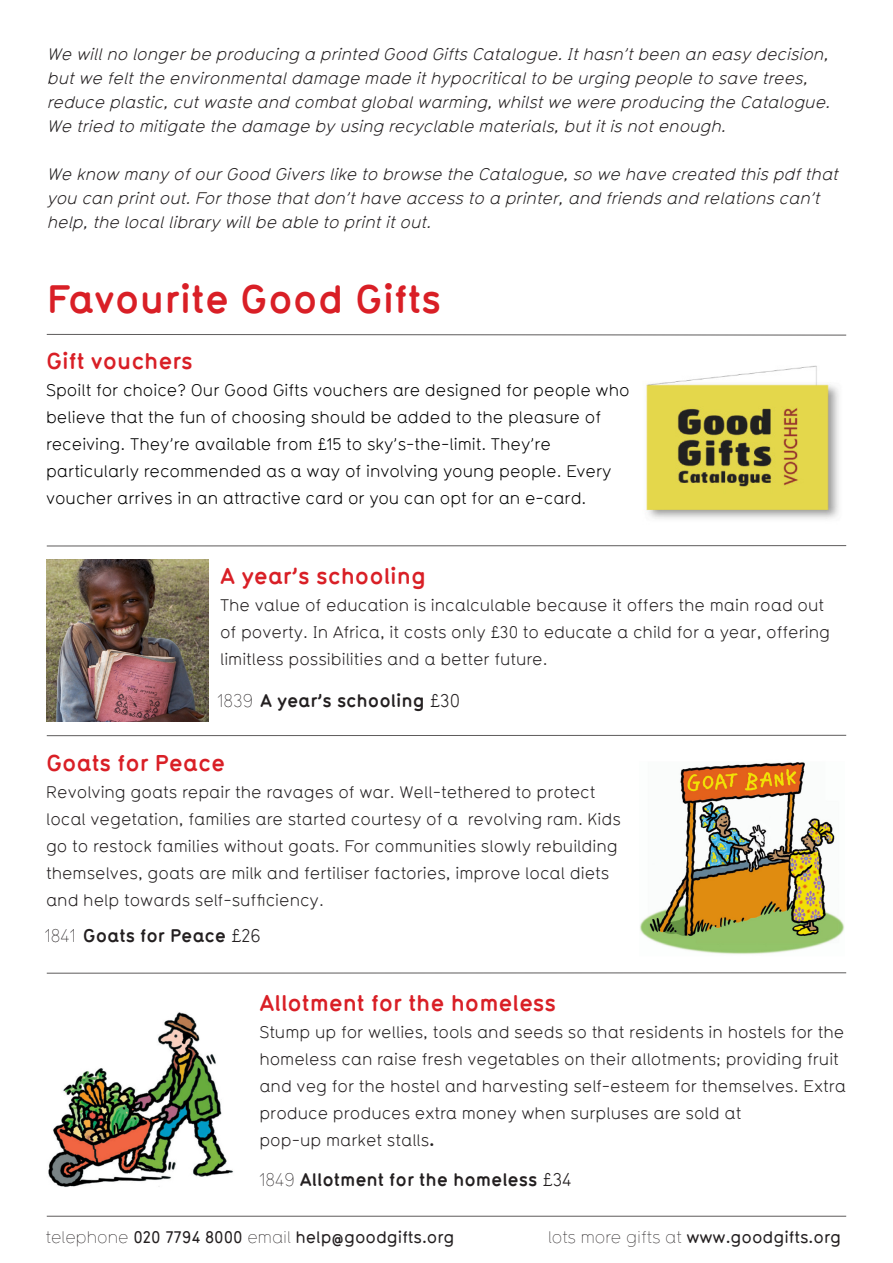
<style>
.page{position:relative;width:893px;height:1263px;background:#fff}
.page>*{position:absolute;margin:0;border:0;box-sizing:border-box;transform-origin:0 0}
.Body{font:700 39px "Typ 1451";color:#d91f26}
.t1{font:700 22.5px "Typ 1451";color:#d91f26}
.Body-2{font:700 18px "Typ 1451";color:#231f20}
.t2{font:16.5px/27px "Typ 1451";color:#231f20}
.t3{font:italic 16.5px/24px "Typ 1451";color:#231f20}
.t4{font:16.5px/27px "Typ 1451";color:#000101}
.t5{font:500 16.5px "Typ 1451";color:#231f20}
.s1{font-weight:300}
.s2{font-weight:400}
.s3{font-weight:700}
</style>
<div class="page">
<img style="left:646px;top:365px;width:193px;height:154px">
<img style="left:48px;top:1012px;width:186px;height:175px">
<hr style="left:47px;top:1216px;width:799px;height:1px;background:#5d5b5b">
<img style="left:47px;top:560px;width:161px;height:161px">
<img style="left:640px;top:762px;width:204px;height:192px">
<svg style="left:46px;top:334px;width:801px;height:1px"></svg>
<hr style="left:47px;top:735px;width:799px;height:1px;background:#5d5b5b">
<hr style="left:47px;top:972px;width:799px;height:1px;background:#5d5b5b">
<hr style="left:47px;top:545px;width:799px;height:1px;background:#5d5b5b">
<p class="t3" style="left:47px;top:42px;width:789px">We willno longerbe producing a printed Good GiftsCatalogue.Ithasn’tbeen an easy decision, butwe feltthe environmentaldamage made ithypocriticalto be urging people to save trees, reduce plastic,cutwaste and combatglobalwarming,whilstwe were producing the Catalogue.<br>We tried to mitigate the damage by using recyclable materials,butitisnotenough.</p>
<p class="t3" style="left:47px;top:162px;width:797px">We know many ofourGood Giverslike to browse the Catalogue,so we have created thispdfthat you can printout.Forthose thatdon’thave accessto a printer,and friendsand relationscan’t help,the locallibrary willbe able to printitout.</p>
<p class="Body" style="left:47px;top:271px;width:396px">Favourite Good Gifts</p>
<p class="t1" style="left:46px;top:345px;width:148px">Gift vouchers</p>
<p class="t4" style="left:46px;top:376px;width:585px">Spoilt for choice? Our Good Gifts vouchers are designed for people who believe that the fun of choosing should be added to the pleasure of receiving. They’re available from £15 to sky’s-the-limit. They’re</p>
<p class="t4" style="left:46px;top:457px;width:567px">particularly recommended as a way of involving young people. Every voucher arrives in an attractive card or you can opt for an e-card.</p>
<p class="t1" style="left:220px;top:560px;width:207px">A year’s schooling</p>
<p class="t2" style="left:220px;top:591px;width:612px">The value of education is incalculable because it offers the main road out of poverty. In Africa, it costs only £30 to educate a child for a year, offering limitless possibilities and a better future.</p>
<p class="Body-2" style="left:217px;top:688px;width:244px"><span class="s1">1839</span> A year’s schooling <span class="s2">£30</span></p>
<p class="t1" style="left:46px;top:747px;width:180px">Goats for Peace</p>
<p class="t2" style="left:46px;top:778px;width:576px">Revolving goats repair the ravages of war. Well-tethered to protect local vegetation, families are started courtesy of a revolving ram. Kids go to restock families without goats. For communities slowly rebuilding themselves, goats are milk and fertiliser factories, improve local diets and help towards self-sufficiency.</p>
<p class="Body-2" style="left:45px;top:923px;width:217px"><span class="s1">1841</span> Goats for Peace <span class="s2">£26</span></p>
<p class="t1" style="left:259px;top:987px;width:298px">Allotment for the homeless</p>
<p class="t2" style="left:259px;top:1018px;width:588px">Stump up for wellies, tools and seeds so that residents in hostels for the homeless can raise fresh vegetables on their allotments; providing fruit and veg for the hostel and harvesting self-esteem for themselves. Extra produce produces extra money when surpluses are sold at</p>
<p class="t2" style="left:259px;top:1126px;width:176px">pop-up market stalls<span class="s3">.</span></p>
<p class="Body-2" style="left:259px;top:1167px;width:314px"><span class="s1">1849</span> Allotment for the homeless <span class="s2">£34</span></p>
<p class="t5" style="left:46px;top:1225px;width:410px"><span class="s1">telephone</span> 020 7794 8000 <span class="s1">email</span> help@goodgifts.org</p>
<p class="t5" style="left:548px;top:1225px;width:294px"><span class="s1">lots more gifts at</span> www.goodgifts.org</p>
</div>
